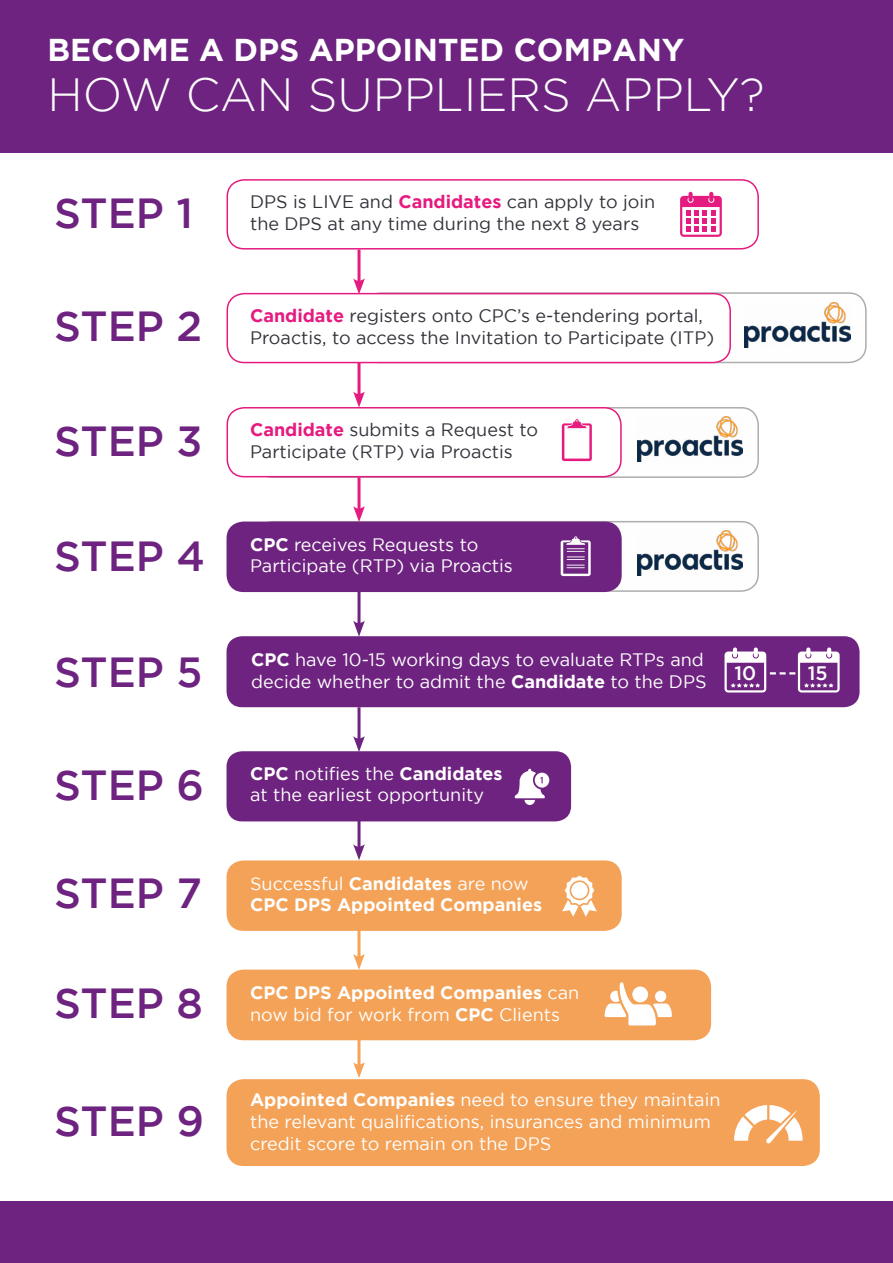
<style>
.page{position:relative;width:893px;height:1263px;background:#fff}
.page>*{position:absolute;margin:0;border:0;box-sizing:border-box;transform-origin:0 0}
.t1{font:300 46.5px "Gotham";color:#fff}
.t2{font:500 42px "Gotham";color:#6d237f}
.t3{font:700 31.5px "Gotham";color:#fff}
.t4{font:500 19.5px "Gotham";color:#fff}
.t5{font:18px/21.6px "Gotham";color:#fff}
.t6{font:18px/21.6px "Gotham";color:#32333a}
.t7{font:700 18px/21.6px "Gotham";color:#fff}
.s1{font-weight:700;color:#e51b7f}
.s2{font-weight:700}
.s3{font-weight:400}
</style>
<div class="page">
<div style="left:227px;top:860px;width:395px;height:71px;background:#f4a257;border-radius:17px"></div>
<div style="left:363px;top:292px;width:504px;height:71px;border:2px solid #adadad;border-radius:17px"></div>
<div style="left:255px;top:407px;width:504px;height:71px;border:2px solid #adadad;border-radius:17px"></div>
<div style="left:255px;top:521px;width:504px;height:71px;border:2px solid #adadad;border-radius:17px"></div>
<img style="left:745px;top:302px;width:105px;height:45px">
<img style="left:637px;top:417px;width:106px;height:45px">
<img style="left:637px;top:531px;width:106px;height:45px">
<div style="left:227px;top:969px;width:484px;height:71px;background:#f4a257;border-radius:17px"></div>
<div style="left:227px;top:408px;width:394px;height:69px;background:#fff;border-radius:17px"></div>
<div style="left:227px;top:407px;width:395px;height:70px;border:2px solid #e51b7f;border-radius:17px"></div>
<div style="left:227px;top:1079px;width:593px;height:87px;background:#f4a257;border-radius:17px"></div>
<div style="left:227px;top:179px;width:532px;height:71px;border:2px solid #e51b7f;border-radius:17px"></div>
<div style="left:227px;top:294px;width:503px;height:69px;background:#fff;border-radius:17px"></div>
<div style="left:227px;top:293px;width:504px;height:70px;border:2px solid #e51b7f;border-radius:17px"></div>
<div style="left:227px;top:521px;width:395px;height:71px;background:#6d237f;border-radius:17px"></div>
<div style="left:227px;top:636px;width:632px;height:71px;background:#6d237f;border-radius:16px"></div>
<div style="left:227px;top:751px;width:344px;height:70px;background:#6d237f;border-radius:16px"></div>
<div style="left:561px;top:540px;width:30px;height:36px;background:linear-gradient(to right,#fff,#fff);border-radius:2px"></div>
<div style="left:563px;top:542px;width:25px;height:32px;background:#6d237f"></div>
<svg style="left:565px;top:536px;width:21px;height:32px"></svg>
<svg style="left:562px;top:875px;width:35px;height:42px"></svg>
<svg style="left:733px;top:647px;width:4px;height:10px"></svg>
<svg style="left:754px;top:647px;width:4px;height:10px"></svg>
<svg style="left:806px;top:647px;width:4px;height:10px"></svg>
<svg style="left:827px;top:647px;width:4px;height:10px"></svg>
<svg style="left:604px;top:982px;width:68px;height:43px"></svg>
<div style="left:535px;top:773px;width:14px;height:15px;background:#fff;border-radius:50%"></div>
<svg style="left:515px;top:769px;width:30px;height:36px"></svg>
<hr style="left:358px;top:477px;width:3px;height:35px;background:#e51b7f">
<svg style="left:353px;top:506px;width:12px;height:16px"></svg>
<hr style="left:358px;top:250px;width:3px;height:34px;background:#e51b7f">
<svg style="left:353px;top:278px;width:12px;height:16px"></svg>
<hr style="left:358px;top:363px;width:3px;height:34px;background:#e51b7f">
<svg style="left:353px;top:391px;width:12px;height:16px"></svg>
<hr style="left:358px;top:707px;width:3px;height:35px;background:#6d237f">
<svg style="left:353px;top:736px;width:12px;height:16px"></svg>
<hr style="left:358px;top:815px;width:3px;height:35px;background:#6d237f">
<svg style="left:353px;top:844px;width:12px;height:16px"></svg>
<hr style="left:358px;top:592px;width:3px;height:34px;background:#6d237f">
<svg style="left:353px;top:620px;width:12px;height:17px"></svg>
<hr style="left:358px;top:925px;width:3px;height:34px;background:#f6a257">
<svg style="left:353px;top:954px;width:12px;height:16px"></svg>
<hr style="left:358px;top:1033px;width:3px;height:35px;background:#f6a257">
<svg style="left:353px;top:1062px;width:12px;height:16px"></svg>
<div style="left:562px;top:423px;width:30px;height:38px;background:linear-gradient(to right,#e51b7f,#e51b7f);border-radius:2px"></div>
<div style="left:564px;top:425px;width:25px;height:34px;background:#fff"></div>
<svg style="left:567px;top:418px;width:20px;height:11px"></svg>
<svg style="left:724px;top:651px;width:116px;height:41px"></svg>
<svg style="left:734px;top:1105px;width:69px;height:39px"></svg>
<div style="left:688px;top:192px;width:5px;height:10px;background:#e51b7f;border-radius:2px"></div>
<svg style="left:709px;top:192px;width:4px;height:10px"></svg>
<svg style="left:680px;top:196px;width:42px;height:41px"></svg>
<div style="left:0;top:0;width:893px;height:153px;background:#6d237f"></div>
<div style="left:0;top:1201px;width:893px;height:62px;background:#6d237f"></div>
<h3 class="t3" style="left:47px;top:32px;width:638px">BECOME A DPS APPOINTED COMPANY</h3>
<h1 class="t1" style="left:47px;top:69px;width:719px">HOW CAN SUPPLIERS APPLY?</h1>
<h2 class="t2" style="left:54px;top:189px;width:140px">STEP 1</h2>
<p class="t6" style="left:250px;top:191px;width:407px">DPS is LIVE and <span class="s1">Candidates</span> can apply to join the DPS at any time during the next 8 years</p>
<h2 class="t2" style="left:54px;top:302px;width:150px">STEP 2</h2>
<p class="t6" style="left:250px;top:305px;width:466px"><span class="s1">Candidate</span> registers onto CPC’s e-tendering portal,<br>Proactis, to access the Invitation to Participate (ITP)</p>
<h2 class="t2" style="left:54px;top:417px;width:150px">STEP 3</h2>
<p class="t6" style="left:250px;top:419px;width:290px"><span class="s1">Candidate</span> submits a Request to<br>Participate (RTP) via Proactis</p>
<h2 class="t2" style="left:54px;top:532px;width:152px">STEP 4</h2>
<p class="t5" style="left:250px;top:534px;width:264px;line-height:21px"><span class="s2">CPC</span> receives Requests to<br>Participate (RTP) via Proactis</p>
<h2 class="t2" style="left:54px;top:648px;width:150px">STEP 5</h2>
<p class="t5" style="left:251px;top:649px;width:457px"><span class="s2">CPC</span> have 10-15 working days to evaluate RTPs and decide whether to admit the <span class="s2">Candidate</span> to the DPS</p>
<p class="t4" style="left:734px;top:662px;width:23px">10</p>
<p class="t4" style="left:808px;top:662px;width:21px">15</p>
<h2 class="t2" style="left:54px;top:761px;width:151px">STEP 6</h2>
<p class="t5" style="left:250px;top:762px;width:254px"><span class="s2">CPC</span> notifies the <span class="s2">Candidates </span>at the earliest opportunity</p>
<h2 class="t2" style="left:54px;top:869px;width:149px">STEP 7</h2>
<p class="t7" style="left:250px;top:872px;width:294px"><span class="s3">Successful</span> Candidates <span class="s3">are now<br></span>CPC DPS Appointed Companies</p>
<h2 class="t2" style="left:54px;top:980px;width:150px">STEP 8</h2>
<p class="t7" style="left:250px;top:981px;width:331px">CPC DPS Appointed Companies <span class="s3">can now bid for work from</span> CPC <span class="s3">Clients</span></p>
<h2 class="t2" style="left:54px;top:1097px;width:151px">STEP 9</h2>
<p class="t5" style="left:250px;top:1089px;width:472px"><span class="s2">Appointed Companies</span> need to ensure they maintain the relevant qualifications, insurances and minimum credit score to remain on the DPS</p>
</div>
